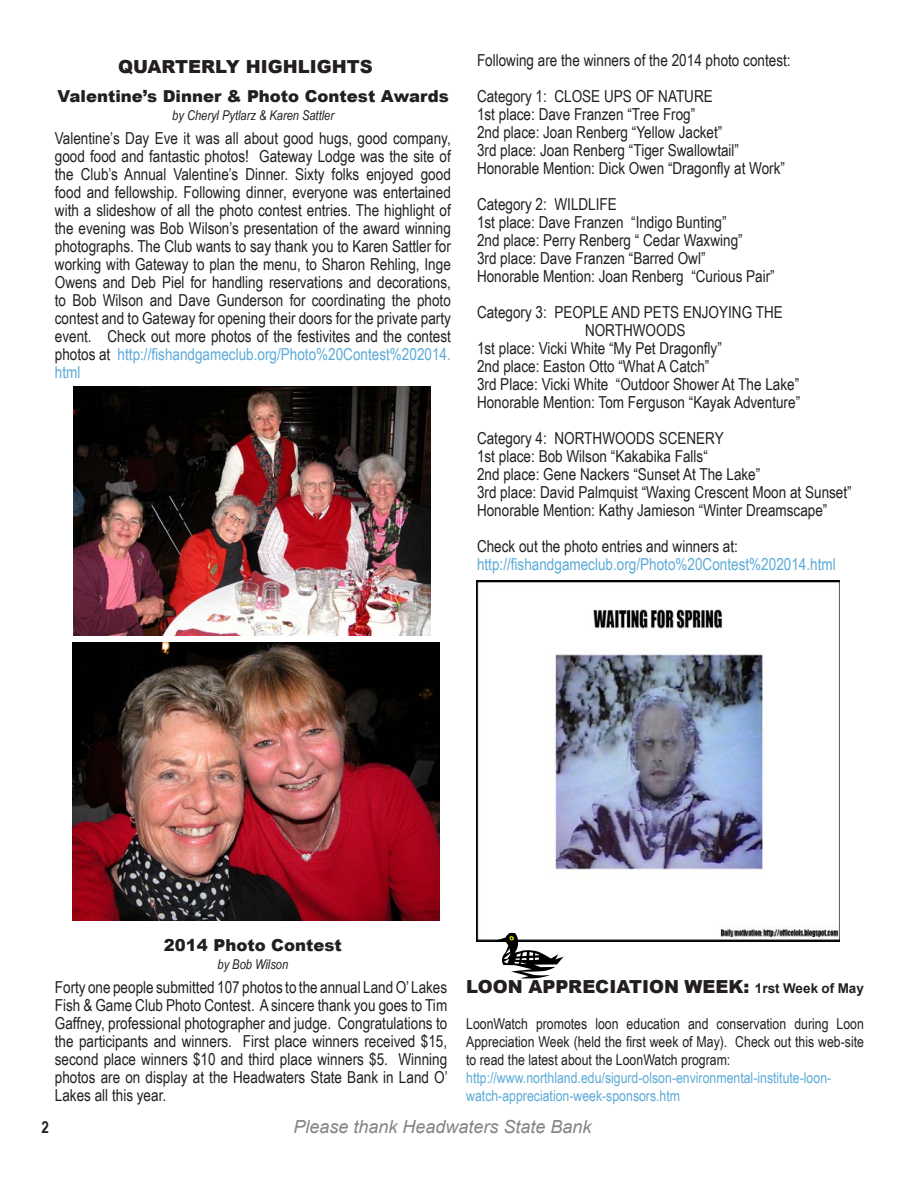
<style>
.page{position:relative;width:918px;height:1188px;background:#fff}
.page>*{position:absolute;margin:0;border:0;box-sizing:border-box;transform-origin:0 0}
.t1{font:900 18px "Arial";color:#231f20}
.t2{font:italic 18px "Arial";color:#828487}
.t3{font:16.5px/18px "Arial Narrow";color:#231f20;text-align:justify}
.t4{font:16.5px "Arial Narrow";color:#5caad7}
.t5{font:900 16.5px "Arial";color:#231f20}
.t6{font:700 16.5px "Arial Narrow";color:#231f20}
.t7{font:15px/18px "Arial Narrow";color:#231f20;text-align:justify}
.t8{font:15px/18px "Arial Narrow";color:#5caad7}
.t9{font:italic 13.5px "Arial Narrow";color:#231f20}
.s1{color:#5caad7}
.s2{font-weight:700;font-size:13.5px}
</style>
<div class="page">
<img style="left:72px;top:642px;width:367px;height:279px">
<img style="left:73px;top:386px;width:357px;height:250px">
<img style="left:477px;top:580px;width:363px;height:362px">
<svg style="left:495px;top:933px;width:69px;height:45px"></svg>
<p class="t1" style="left:118px;top:53px;width:256px">QUARTERLY HIGHLIGHTS</p>
<p class="t3" style="left:477px;top:51px;width:315px">Following are the winners of the 2014 photo contest:</p>
<p class="t3" style="left:477px;top:87px;width:237px">Category 1: CLOSE UPS OF NATURE</p>
<p class="t3" style="left:477px;top:105px;width:220px">1st place: Dave Franzen “Tree Frog”</p>
<p class="t3" style="left:477px;top:123px;width:247px">2nd place: Joan Renberg “Yellow Jacket”</p>
<p class="t3" style="left:477px;top:141px;width:264px">3rd place: Joan Renberg “Tiger Swallowtail”</p>
<p class="t3" style="left:477px;top:159px;width:310px">Honorable Mention: Dick Owen “Dragonfly at Work”</p>
<p class="t3" style="left:477px;top:195px;width:141px">Category 2: WILDLIFE</p>
<p class="t3" style="left:477px;top:213px;width:251px">1st place: Dave Franzen “Indigo Bunting”</p>
<p class="t3" style="left:477px;top:231px;width:267px">2nd place: Perry Renberg “ Cedar Waxwing”</p>
<p class="t3" style="left:477px;top:249px;width:230px">3rd place: Dave Franzen “Barred Owl”</p>
<p class="t3" style="left:477px;top:267px;width:299px">Honorable Mention: Joan Renberg “Curious Pair”</p>
<p class="t3" style="left:477px;top:303px;width:307px">Category 3: PEOPLE AND PETS ENJOYING THE</p>
<p class="t3" style="left:585px;top:321px;width:102px">NORTHWOODS</p>
<p class="t3" style="left:477px;top:339px;width:246px">1st place: Vicki White “My Pet Dragonfly”</p>
<p class="t3" style="left:477px;top:357px;width:234px">2nd place: Easton Otto “What A Catch”</p>
<p class="t3" style="left:477px;top:375px;width:324px">3rd Place: Vicki White “Outdoor Shower At The Lake”</p>
<p class="t3" style="left:477px;top:393px;width:325px">Honorable Mention: Tom Ferguson “Kayak Adventure”</p>
<p class="t3" style="left:477px;top:429px;width:248px">Category 4: NORTHWOODS SCENERY</p>
<p class="t3" style="left:477px;top:447px;width:232px">1st place: Bob Wilson “Kakabika Falls“</p>
<p class="t3" style="left:477px;top:465px;width:285px">2nd place: Gene Nackers “Sunset At The Lake”</p>
<p class="t3" style="left:477px;top:483px;width:376px">3rd place: David Palmquist “Waxing Crescent Moon at Sunset”</p>
<p class="t3" style="left:477px;top:501px;width:352px">Honorable Mention: Kathy Jamieson “Winter Dreamscape”</p>
<p class="t3" style="left:477px;top:537px;width:262px">Check out the photo entries and winners at:</p>
<p class="t4" style="left:477px;top:552px;width:360px">http://fishandgameclub.org/Photo%20Contest%202014.html</p>
<p class="t5" style="left:57px;top:84px;width:393px">Valentine’s Dinner &amp; Photo Contest Awards</p>
<p class="t9" style="left:172px;top:106px;width:163px">by Cheryl Pytlarz &amp; Karen Sattler</p>
<p class="t3" style="left:55px;top:129px;width:398px">Valentine’s Day Eve it was all about good hugs, good company, good food and fantastic photos! Gateway Lodge was the site of the Club’s Annual Valentine’s Dinner. Sixty folks enjoyed good food and fellowship. Following dinner, everyone was entertained with a slideshow of all the photo contest entries. The highlight of the evening was Bob Wilson’s presentation of the award winning photographs. The Club wants to say thank you to Karen Sattler for working with Gateway to plan the menu, to Sharon Rehling, Inge Owens and Deb Piel for handling reservations and decorations, to Bob Wilson and Dave Gunderson for coordinating the photo contest and to Gateway for opening their doors for the private party event. Check out more photos of the festivites and the contest photos at <span class="s1">http://fishandgameclub.org/Photo%20Contest%202014. html</span></p>
<p class="t5" style="left:164px;top:933px;width:179px">2014 Photo Contest</p>
<p class="t9" style="left:218px;top:955px;width:72px">by Bob Wilson</p>
<p class="t3" style="left:55px;top:978px;width:394px">Forty one people submitted 107 photos to the annual Land O’ Lakes Fish &amp; Game Club Photo Contest. A sincere thank you goes to Tim Gaffney, professional photographer and judge. Congratulations to the participants and winners. First place winners received $15, second place winners $10 and third place winners $5. Winning photos are on display at the Headwaters State Bank in Land O’ Lakes all this year.</p>
<p class="t1" style="left:466px;top:974px;width:399px">LOON APPRECIATION WEEK: <span class="s2">1rst Week of May</span></p>
<p class="t7" style="left:466px;top:1014px;width:399px">LoonWatch promotes loon education and conservation during Loon Appreciation Week (held the first week of May). Check out this web-site to read the latest about the LoonWatch program:</p>
<p class="t8" style="left:466px;top:1068px;width:367px">http://www.northland.edu/sigurd-olson-environmental-institute-loon&shy;watch-appreciation-week-sponsors.htm</p>
<p class="t6" style="left:41px;top:1114px;width:9px">2</p>
<p class="t2" style="left:293px;top:1115px;width:300px">Please thank Headwaters State Bank</p>
</div>
